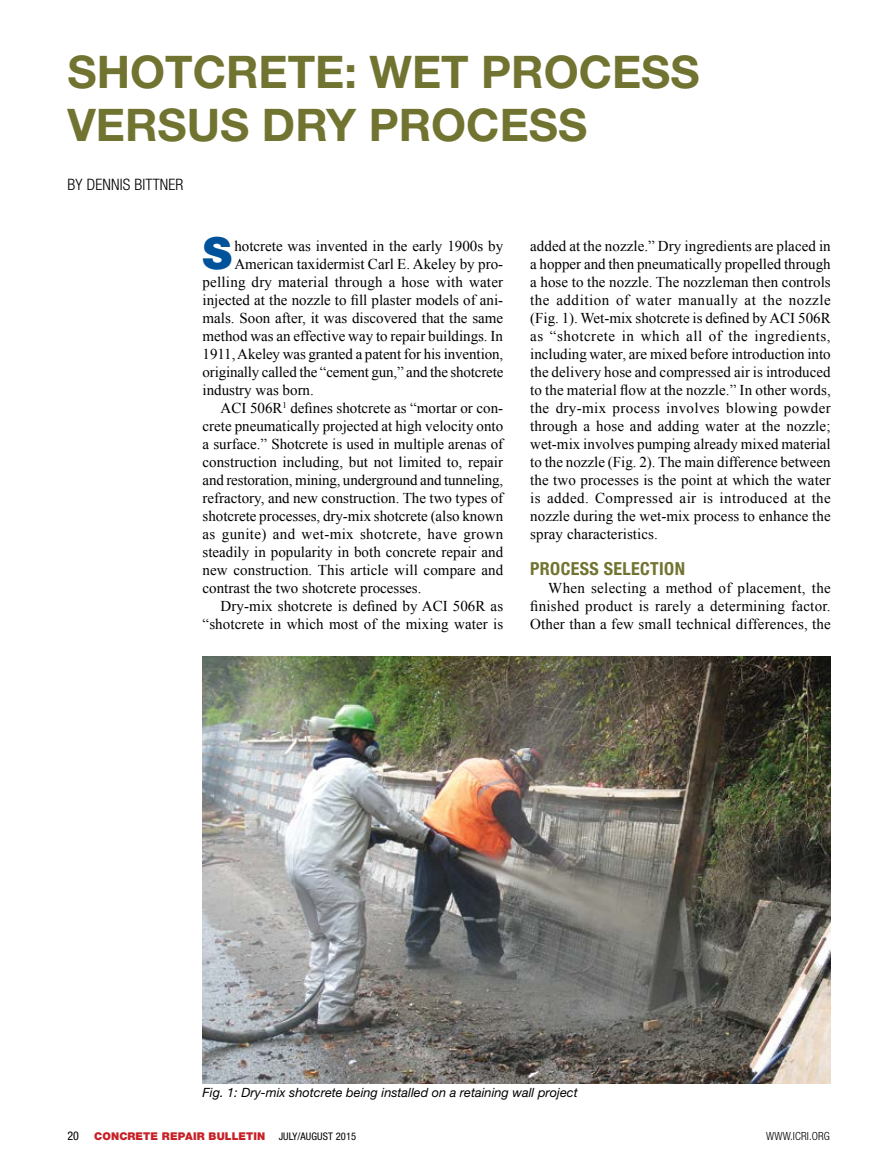
<style>
.page{position:relative;width:878px;height:1175px;background:#fff}
.page>*{position:absolute;margin:0;border:0;box-sizing:border-box;transform-origin:0 0}
.t1{font:700 45px/52.5px "Helvetica Neue LT Std";color:#717430}
.t2{font:900 44.25px "Helvetica Neue LT Std";color:#00539b}
.t3{font:700 condensed 18px "Helvetica Neue LT Std";letter-spacing:.02em;color:#717430}
.t4{font:300 condensed 15.75px "Helvetica Neue LT Std";letter-spacing:.01em;color:#000}
.t5{font:15px/18px "Times New Roman";color:#000;text-align:justify}
.t6{font:15px "Times New Roman";letter-spacing:.025em;color:#000}
.t7{font:italic 12.75px "Helvetica Neue LT Std";color:#000}
.t8{font:condensed 12px "Helvetica Neue LT Std";color:#000}
.t9{font:300 condensed 11.25px "Helvetica Neue LT Std";letter-spacing:.01em;color:#000}
.t10{font:900 10.8px "Helvetica Neue LT Std";letter-spacing:.01em;color:#c72127}
.t11{font:condensed 10.5px "Helvetica Neue LT Std";letter-spacing:.01em;color:#000}
</style>
<div class="page">
<img style="left:202px;top:656px;width:628px;height:427px">
<h1 class="t1" style="left:68px;top:45px;width:633px">SHOTCRETE: WET PROCESS<br>VERSUS DRY PROCESS</h1>
<p class="t4" style="left:68px;top:175px;width:117px">BY DENNIS BITTNER</p>
<h2 class="t2" style="left:202px;top:227px;width:31px">S</h2>
<p class="t5" style="left:234px;top:237px;width:270px">hotcrete was invented in the early 1900s by</p>
<p class="t5" style="left:234px;top:255px;width:270px">American taxidermist Carl E. Akeley by pro-</p>
<p class="t5" style="left:203px;top:273px;width:302px">pelling dry material through a hose with water</p>
<p class="t5" style="left:203px;top:291px;width:302px">injected at the nozzle to fill plaster models of ani-</p>
<p class="t5" style="left:203px;top:309px;width:302px">mals. Soon after, it was discovered that the same</p>
<p class="t5" style="left:203px;top:327px;width:302px">method was an effective way to repair buildings. In</p>
<p class="t5" style="left:203px;top:345px;width:302px">1911, Akeley was granted a patent for his invention,</p>
<p class="t5" style="left:203px;top:363px;width:302px">originally called the “cement gun,” and the shotcrete</p>
<p class="t5" style="left:203px;top:381px;width:113px">industry was born.</p>
<p class="t5" style="left:221px;top:399px;width:284px">ACI 506R<sup>1</sup> defines shotcrete as “mortar or con-</p>
<p class="t5" style="left:202px;top:417px;width:302px">crete pneumatically projected at high velocity onto</p>
<p class="t5" style="left:202px;top:435px;width:302px">a surface.” Shotcrete is used in multiple arenas of</p>
<p class="t5" style="left:202px;top:453px;width:302px">construction including, but not limited to, repair</p>
<p class="t5" style="left:202px;top:471px;width:302px">and restoration, mining, underground and tunneling,</p>
<p class="t5" style="left:202px;top:489px;width:302px">refractory, and new construction. The two types of</p>
<p class="t5" style="left:202px;top:507px;width:302px">shotcrete processes, dry-mix shotcrete (also known</p>
<p class="t6" style="left:202px;top:524px;width:302px">as gunite) and wet-mix shotcrete, have grown</p>
<p class="t5" style="left:202px;top:543px;width:302px">steadily in popularity in both concrete repair and</p>
<p class="t5" style="left:202px;top:561px;width:302px">new construction. This article will compare and</p>
<p class="t5" style="left:202px;top:579px;width:220px">contrast the two shotcrete processes.</p>
<p class="t5" style="left:220px;top:597px;width:284px">Dry-mix shotcrete is defined by ACI 506R as</p>
<p class="t5" style="left:202px;top:615px;width:302px">“shotcrete in which most of the mixing water is</p>
<p class="t5" style="left:530px;top:237px;width:302px">added at the nozzle.” Dry ingredients are placed in a hopper and then pneumatically propelled through a hose to the nozzle. The nozzleman then controls the addition of water manually at the nozzle (Fig. 1). Wet-mix shotcrete is defined by ACI 506R as “shotcrete in which all of the ingredients, including water, are mixed before introduction into the delivery hose and compressed air is introduced to the material flow at the nozzle.” In other words, the dry-mix process involves blowing powder through a hose and adding water at the nozzle; wet-mix involves pumping already mixed material to the nozzle (Fig. 2). The main difference between the two processes is the point at which the water is added. Compressed air is introduced at the nozzle during the wet-mix process to enhance the spray characteristics.</p>
<p class="t3" style="left:530px;top:558px;width:156px">PROCESS SELECTION</p>
<p class="t5" style="left:530px;top:579px;width:302px;text-indent:18px">When selecting a method of placement, the finished product is rarely a determining factor.<br>Other than a few small technical differences, the</p>
<p class="t7" style="left:202px;top:1084px;width:376px">Fig. 1: Dry-mix shotcrete being installed on a retaining wall project</p>
<p class="t8" style="left:68px;top:1129px;width:13px">20</p>
<p class="t10" style="left:94px;top:1130px;width:173px">CONCRETE REPAIR BULLETIN</p>
<p class="t11" style="left:279px;top:1130px;width:79px">JULY/AUGUST 2015</p>
<p class="t9" style="left:766px;top:1129px;width:65px">WWW.ICRI.ORG</p>
</div>
